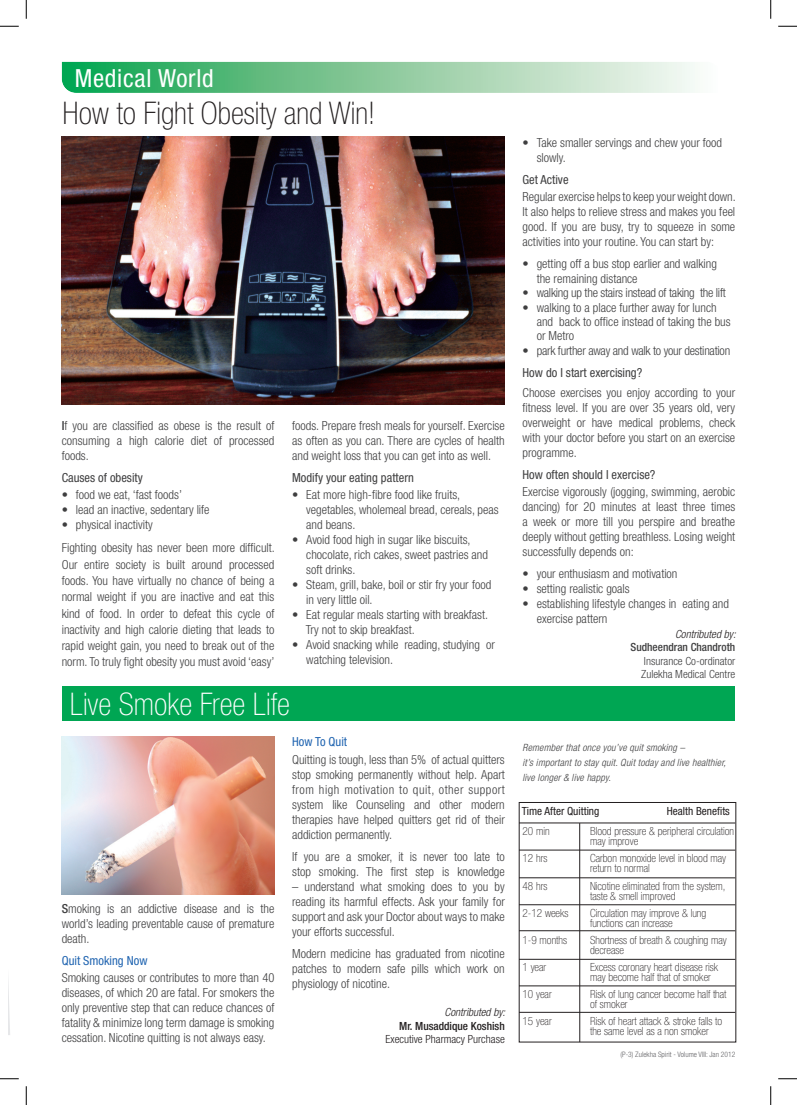
<style>
.page{position:relative;width:797px;height:1105px;background:#fff}
.page>*{position:absolute;margin:0;border:0;box-sizing:border-box;transform-origin:0 0}
.t1{font:100 condensed 31.25px "Helvetica Neue";color:#231f20}
.t2{font:100 condensed 31.25px "Helvetica Neue";color:#fff}
.t3{font:condensed 25px "Helvetica Neue";letter-spacing:.03em;color:#fff}
.t4{font:300 condensed 12.5px/15px "Helvetica Neue";color:#3f3f40;text-align:justify}
.t5{font:condensed 12.5px "Helvetica Neue";color:#3f3f40}
.t6{font:300 condensed 12.5px "Helvetica Neue";letter-spacing:-.02em;color:#3f3f40}
.t7{font:condensed 12.5px "Helvetica Neue";color:#2165b1}
.t8{font:100 condensed 11.25px/10px "Helvetica Neue";color:#231f20}
.t9{font:300 condensed 11.25px/13.5px "Helvetica Neue";color:#3f3f40}
.t10{font:condensed 11.25px "Helvetica Neue";color:#231f20}
.t11{font:italic 300 condensed 11.25px "Helvetica Neue";color:#231f20}
.t12{font:300 condensed 11.25px "Helvetica Neue";color:#231f20}
.t13{font:500 condensed 11.25px "Helvetica Neue";color:#3f3f40}
.t14{font:500 condensed 11.25px "Helvetica Neue";color:#231f20}
.t15{font:italic 300 condensed 10px/15px "Helvetica Neue";letter-spacing:.02em;color:#3f3f40}
.t16{font:300 condensed 7.5px "Helvetica Neue";color:#636366}
.s1{font-weight:500}
</style>
<div class="page">
<svg style="left:9px;top:1011px;width:1px;height:24px"></svg>
<svg style="left:62px;top:62px;width:633px;height:31px;background:#85cb9e"></svg>
<img style="left:62px;top:137px;width:443px;height:268px">
<div style="left:62px;top:686px;width:672px;height:35px;background:#00a653"></div>
<hr style="left:579px;top:823px;width:1px;height:219px;background:#231f20">
<hr style="left:519px;top:850px;width:216px;height:1px;background:#231f20">
<hr style="left:519px;top:877px;width:216px;height:1px;background:#231f20">
<hr style="left:519px;top:904px;width:216px;height:1px;background:#231f20">
<hr style="left:519px;top:930px;width:216px;height:1px;background:#231f20">
<hr style="left:519px;top:959px;width:216px;height:1px;background:#231f20">
<hr style="left:519px;top:986px;width:216px;height:1px;background:#231f20">
<hr style="left:519px;top:1012px;width:216px;height:1px;background:#231f20">
<img style="left:62px;top:736px;width:212px;height:159px">
<hr style="left:519px;top:823px;width:216px;height:1px;background:#231f20">
<svg style="left:0;top:25px;width:19px;height:2px"></svg>
<svg style="left:778px;top:25px;width:19px;height:2px"></svg>
<svg style="left:0;top:1078px;width:19px;height:1px"></svg>
<svg style="left:778px;top:1078px;width:19px;height:1px"></svg>
<svg style="left:25px;top:0;width:2px;height:19px"></svg>
<svg style="left:25px;top:1086px;width:2px;height:19px"></svg>
<svg style="left:770px;top:0;width:1px;height:19px"></svg>
<svg style="left:770px;top:1086px;width:1px;height:19px"></svg>
<h2 class="t3" style="left:75px;top:63px;width:141px">Medical World</h2>
<h1 class="t1" style="left:63px;top:95px;width:314px">How to Fight Obesity and Win!</h1>
<p class="t4" style="left:62px;top:417px;width:214px"><span class="s1">I</span>f you are classified as obese is the result of consuming a high calorie diet of processed foods.</p>
<p class="t5" style="left:62px;top:470px;width:83px">Causes of obesity</p>
<p class="t4" style="left:62px;top:487px;width:122px">• food we eat, ‘fast foods’</p>
<p class="t4" style="left:62px;top:502px;width:149px">• lead an inactive, sedentary life</p>
<p class="t4" style="left:62px;top:513px;width:215px;line-height:23.4px">• physical inactivity<br>Fighting obesity has never been more difficult.</p>
<p class="t4" style="left:62px;top:556px;width:214px;line-height:16.2px">Our entire society is built around processed foods. You have virtually no chance of being a normal weight if you are inactive and eat this kind of food. In order to defeat this cycle of inactivity and high calorie dieting that leads to rapid weight gain, you need to break out of the norm. To truly fight obesity you must avoid ‘easy’</p>
<p class="t4" style="left:292px;top:417px;width:214px">foods. Prepare fresh meals for yourself. Exercise as often as you can. There are cycles of health and weight loss that you can get into as well.</p>
<p class="t5" style="left:292px;top:470px;width:123px">Modify your eating pattern</p>
<p class="t4" style="left:306px;top:487px;width:194px;text-align:left;text-indent:-14px">• Eat more high-fibre food like fruits, vegetables, wholemeal bread, cereals, peas and beans.</p>
<p class="t4" style="left:306px;top:532px;width:183px;text-align:left;text-indent:-14px">• Avoid food high in sugar like biscuits, chocolate, rich cakes, sweet pastries and soft drinks.</p>
<p class="t4" style="left:306px;top:577px;width:187px;text-indent:-14px">• Steam, grill, bake, boil or stir fry your food in very little oil.</p>
<p class="t4" style="left:306px;top:607px;width:184px;text-indent:-14px">• Eat regular meals starting with breakfast.<br>Try not to skip breakfast.</p>
<p class="t4" style="left:306px;top:637px;width:190px;text-indent:-14px">• Avoid snacking while reading, studying or watching television.</p>
<h1 class="t2" style="left:70px;top:687px;width:222px">Live Smoke Free Life</h1>
<p class="t4" style="left:62px;top:900px;width:214px"><span class="s1">S</span>moking is an addictive disease and is the world’s leading preventable cause of premature death.</p>
<p class="t7" style="left:62px;top:953px;width:87px">Quit Smoking Now</p>
<p class="t4" style="left:62px;top:970px;width:214px">Smoking causes or contributes to more than 40 diseases, of which 20 are fatal. For smokers the only preventive step that can reduce chances of fatality &amp; minimize long term damage is smoking cessation. Nicotine quitting is not always easy.</p>
<p class="t7" style="left:292px;top:735px;width:56px">How To Quit</p>
<p class="t4" style="left:292px;top:752px;width:214px">Quitting is tough, less than 5% of actual quitters stop smoking permanently without help. Apart from high motivation to quit, other support system like Counseling and other modern therapies have helped quitters get rid of their addiction permanently.</p>
<p class="t4" style="left:292px;top:849px;width:214px">If you are a smoker, it is never too late to stop smoking. The first step is knowledge</p>
<p class="t4" style="left:292px;top:879px;width:214px">– understand what smoking does to you by reading its harmful effects. Ask your family for support and ask your Doctor about ways to make your efforts successful.</p>
<p class="t4" style="left:292px;top:946px;width:214px">Modern medicine has graduated from nicotine patches to modern safe pills which work on physiology of nicotine.</p>
<p class="t11" style="left:444px;top:1006px;width:62px">Contributed by:</p>
<p class="t14" style="left:399px;top:1019px;width:107px">Mr. Musaddique Koshish</p>
<p class="t12" style="left:385px;top:1032px;width:121px">Executive Pharmacy Purchase</p>
<p class="t4" style="left:536px;top:135px;width:187px;text-indent:-14px">• Take smaller servings and chew your food slowly.</p>
<p class="t5" style="left:522px;top:172px;width:48px">Get Active</p>
<p class="t4" style="left:522px;top:189px;width:215px">Regular exercise helps to keep your weight down.<br>It also helps to relieve stress and makes you feel good. If you are busy, try to squeeze in some activities into your routine. You can start by:</p>
<p class="t4" style="left:536px;top:256px;width:182px;text-indent:-14px">• getting off a bus stop earlier and walking the remaining distance</p>
<p class="t6" style="left:522px;top:286px;width:205px">• walking up the stairs instead of taking the lift</p>
<p class="t4" style="left:536px;top:300px;width:195px;line-height:14.4px;text-align:left;text-indent:-14px">• walking to a place further away for lunch and back to office instead of taking the bus or Metro</p>
<p class="t6" style="left:522px;top:344px;width:209px">• park further away and walk to your destination</p>
<p class="t5" style="left:522px;top:366px;width:121px">How do I start exercising?</p>
<p class="t4" style="left:522px;top:385px;width:214px">Choose exercises you enjoy according to your fitness level. If you are over 35 years old, very overweight or have medical problems, check with your doctor before you start on an exercise programme.</p>
<p class="t5" style="left:522px;top:467px;width:134px">How often should I exercise?</p>
<p class="t4" style="left:522px;top:484px;width:214px">Exercise vigorously (jogging, swimming, aerobic dancing) for 20 minutes at least three times a week or more till you perspire and breathe deeply without getting breathless. Losing weight successfully depends on:</p>
<p class="t4" style="left:522px;top:566px;width:156px">• your enthusiasm and motivation</p>
<p class="t4" style="left:522px;top:581px;width:109px">• setting realistic goals</p>
<p class="t4" style="left:536px;top:596px;width:194px;text-indent:-14px">• establishing lifestyle changes in eating and exercise pattern</p>
<p class="t11" style="left:675px;top:627px;width:62px">Contributed by:</p>
<p class="t13" style="left:630px;top:640px;width:106px">Sudheendran Chandroth</p>
<p class="t9" style="left:641px;top:654px;width:96px">Insurance Co-ordinator<br>Zulekha Medical Centre</p>
<p class="t15" style="left:522px;top:740px;width:205px">Remember that once you’ve quit smoking –<br>it’s important to stay quit. Quit today and live healthier, live longer &amp; live happy.</p>
<p class="t10" style="left:522px;top:805px;width:79px">Time After Quitting</p>
<p class="t10" style="left:667px;top:805px;width:64px">Health Benefits</p>
<p class="t8" style="left:522px;top:826px;width:29px">20 min</p>
<p class="t8" style="left:590px;top:826px;width:145px">Blood pressure &amp; peripheral circulation may improve</p>
<p class="t8" style="left:522px;top:853px;width:26px">12 hrs</p>
<p class="t8" style="left:590px;top:853px;width:137px">Carbon monoxide level in blood may return to normal</p>
<p class="t8" style="left:522px;top:880px;width:26px">48 hrs</p>
<p class="t8" style="left:590px;top:880px;width:137px">Nicotine eliminated from the system, taste &amp; smell improved</p>
<p class="t8" style="left:522px;top:907px;width:47px">2-12 weeks</p>
<p class="t8" style="left:590px;top:907px;width:118px">Circulation may improve &amp; lung functions can increase</p>
<p class="t8" style="left:522px;top:935px;width:46px">1-9 months</p>
<p class="t8" style="left:590px;top:935px;width:138px">Shortness of breath &amp; coughing may decrease</p>
<p class="t8" style="left:522px;top:962px;width:25px">1 year</p>
<p class="t8" style="left:590px;top:962px;width:130px">Excess coronary heart disease risk may become half that of smoker</p>
<p class="t8" style="left:522px;top:989px;width:31px">10 year</p>
<p class="t8" style="left:590px;top:989px;width:138px">Risk of lung cancer become half that of smoker</p>
<p class="t8" style="left:522px;top:1016px;width:31px">15 year</p>
<p class="t8" style="left:590px;top:1016px;width:134px">Risk of heart attack &amp; stroke falls to the same level as a non smoker</p>
<p class="t16" style="left:620px;top:1050px;width:116px">(P-3) Zulekha Spirit - Volume VIII: Jan 2012</p>
</div>
